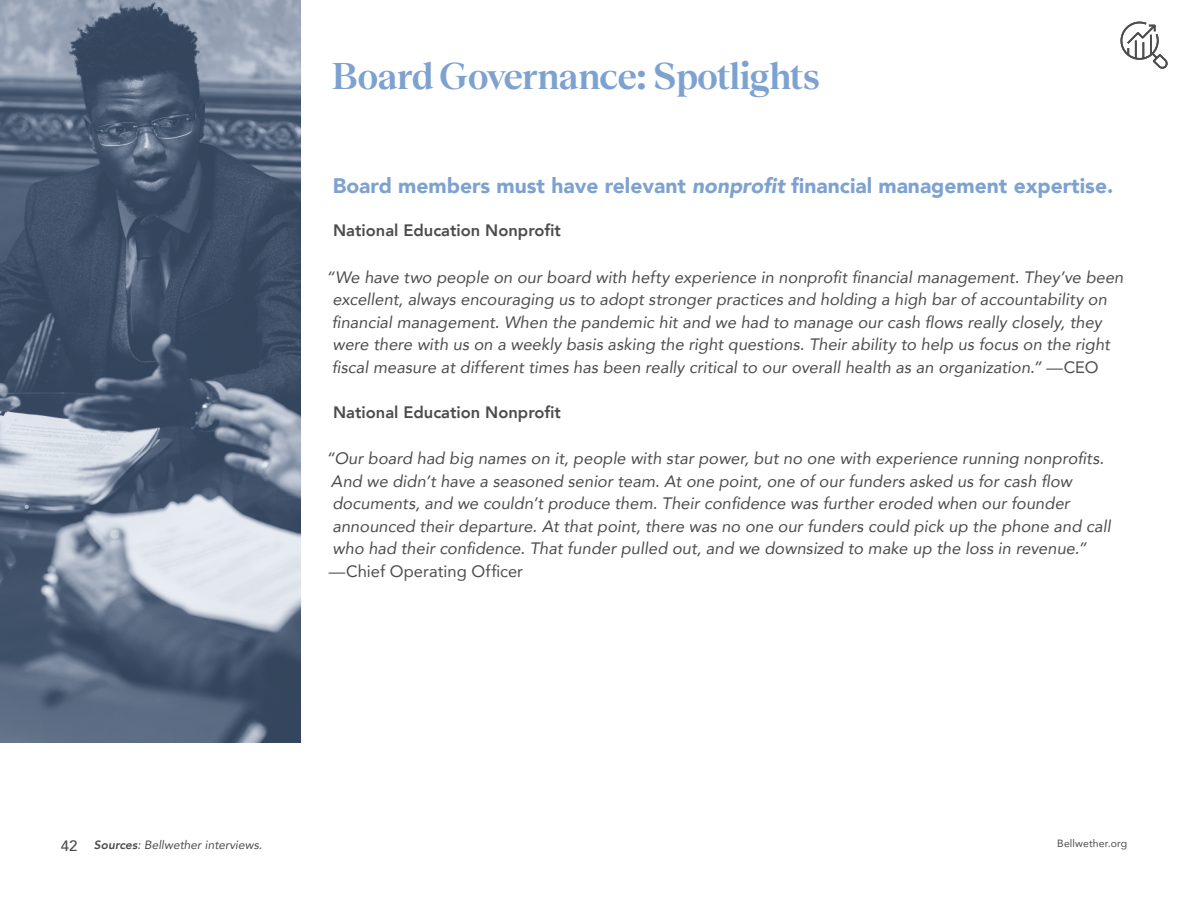
<style>
.page{position:relative;width:1188px;height:918px;background:#fff}
.page>*{position:absolute;margin:0;border:0;box-sizing:border-box;transform-origin:0 0}
.t1{font:600 39px "Teodor";letter-spacing:-.02em;color:#7ea2d0}
.t2{font:900 21px "Avenir";color:#7ea2d0}
.t3{font:italic 16.5px/22.5px "Avenir";color:#4c4c4e}
.t4{font:800 16.5px "Avenir";color:#4c4c4e}
.t5{font:16.5px "Avenir";color:#4c4c4e}
.t6{font:500 15px "Avenir";color:#4c4c4e}
.t7{font:italic 12px "Avenir";color:#4c4c4e}
.t8{font:10.5px "Avenir";letter-spacing:.01em;color:#4c4c4e}
.s1{font-style:italic}
.s2{font-style:normal}
.s3{font-weight:800}
</style>
<div class="page">
<svg style="left:0;top:0;width:300px;height:742px;background:#647287"></svg>
<svg style="left:1120px;top:22px;width:48px;height:47px"></svg>
<h1 class="t1" style="left:331px;top:47px;width:491px">Board Governance: Spotlights</h1>
<p class="t2" style="left:333px;top:167px;width:782px">Board members must have relevant <span class="s1">nonprofit</span> financial management expertise.</p>
<p class="t4" style="left:333px;top:218px;width:229px">National Education Nonprofit</p>
<p class="t3" style="left:332px;top:266px;width:793px;text-indent:-6px">“We have two people on our board with hefty experience in nonprofit financial management. They’ve been excellent, always encouraging us to adopt stronger practices and holding a high bar of accountability on financial management. When the pandemic hit and we had to manage our cash flows really closely, they were there with us on a weekly basis asking the right questions. Their ability to help us focus on the right fiscal measure at different times has been really critical to our overall health as an organization.” <span class="s2">—CEO</span></p>
<p class="t4" style="left:333px;top:399px;width:229px">National Education Nonprofit</p>
<p class="t3" style="left:326px;top:447px;width:786px">“Our board had big names on it, people with star power, but no one with experience running nonprofits.<br>And we didn’t have a seasoned senior team. At one point, one of our funders asked us for cash flow documents, and we couldn’t produce them. Their confidence was further eroded when our founder announced their departure. At that point, there was no one our funders could pick up the phone and call who had their confidence. That funder pulled out, and we downsized to make up the loss in revenue.”</p>
<p class="t5" style="left:329px;top:558px;width:196px">—Chief Operating Officer</p>
<p class="t6" style="left:61px;top:832px;width:18px">42</p>
<p class="t8" style="left:1057px;top:835px;width:71px">Bellwether.org</p>
<p class="t7" style="left:94px;top:837px;width:170px"><span class="s3">Sources</span>: Bellwether interviews.</p>
</div>
